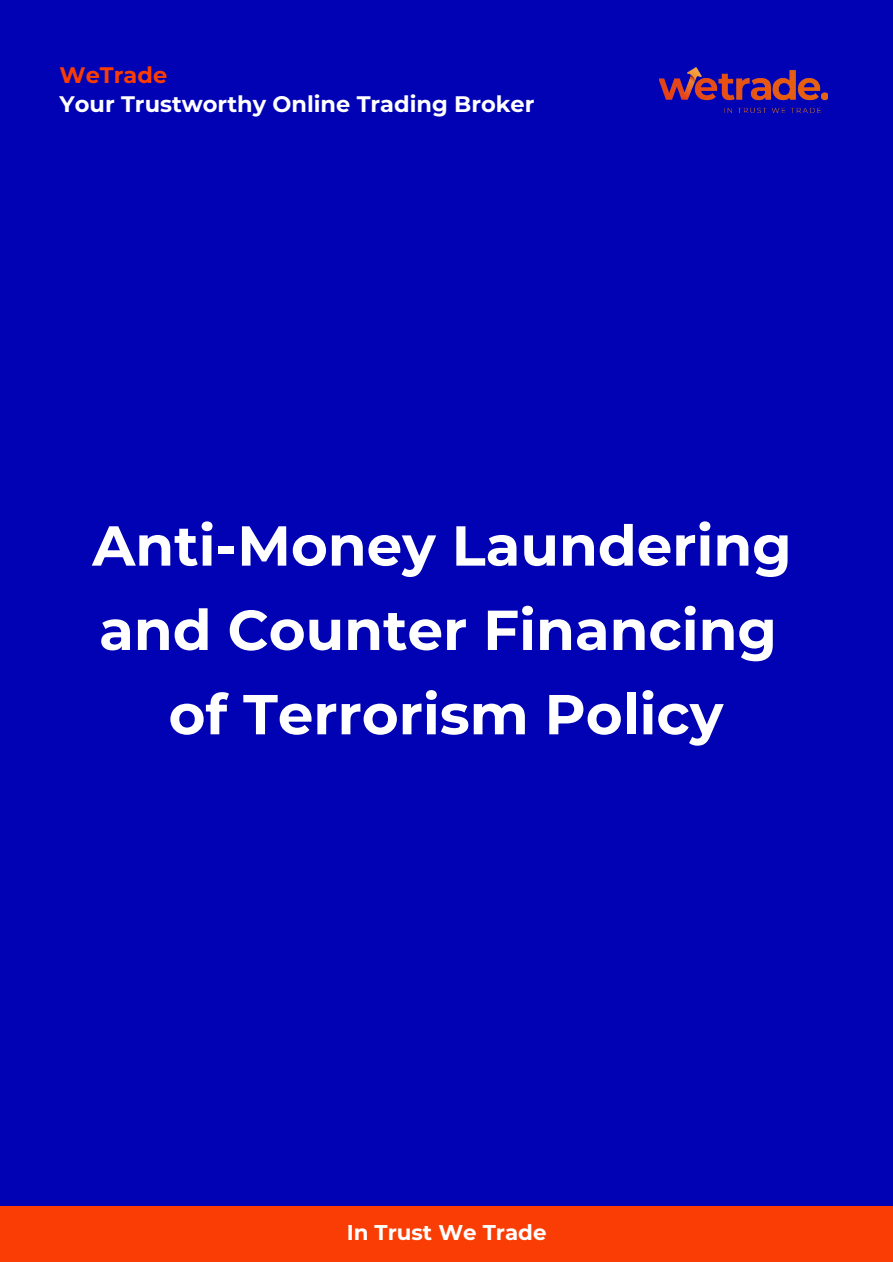
<style>
.page{position:relative;width:893px;height:1262px;background:#fff}
.page>*{position:absolute;margin:0;border:0;box-sizing:border-box;transform-origin:0 0}
.t1{font:700 56.25px/84.3px "Montserrat";color:#fff;text-align:center}
.t2{font:700 22.5px "Montserrat";color:#fff}
.t3{font:700 22.5px "Montserrat";color:#fa3d04}
.t4{font:700 21.3px "Montserrat";color:#fff}
</style>
<div class="page">
<div style="left:0;top:0;width:892px;height:1261px;background:#0102b4"></div>
<div style="left:0;top:1206px;width:892px;height:55px;background:#fa3d04"></div>
<img style="left:659px;top:67px;width:168px;height:45px">
<p class="t3" style="left:60px;top:60px;width:109px">WeTrade</p>
<p class="t2" style="left:60px;top:89px;width:476px">Your Trustworthy Online Trading Broker</p>
<p class="t1" style="left:92px;top:502px;width:700px">Anti-Money Laundering and Counter Financing of Terrorism Policy</p>
<p class="t4" style="left:347px;top:1218px;width:201px">In Trust We Trade</p>
</div>
